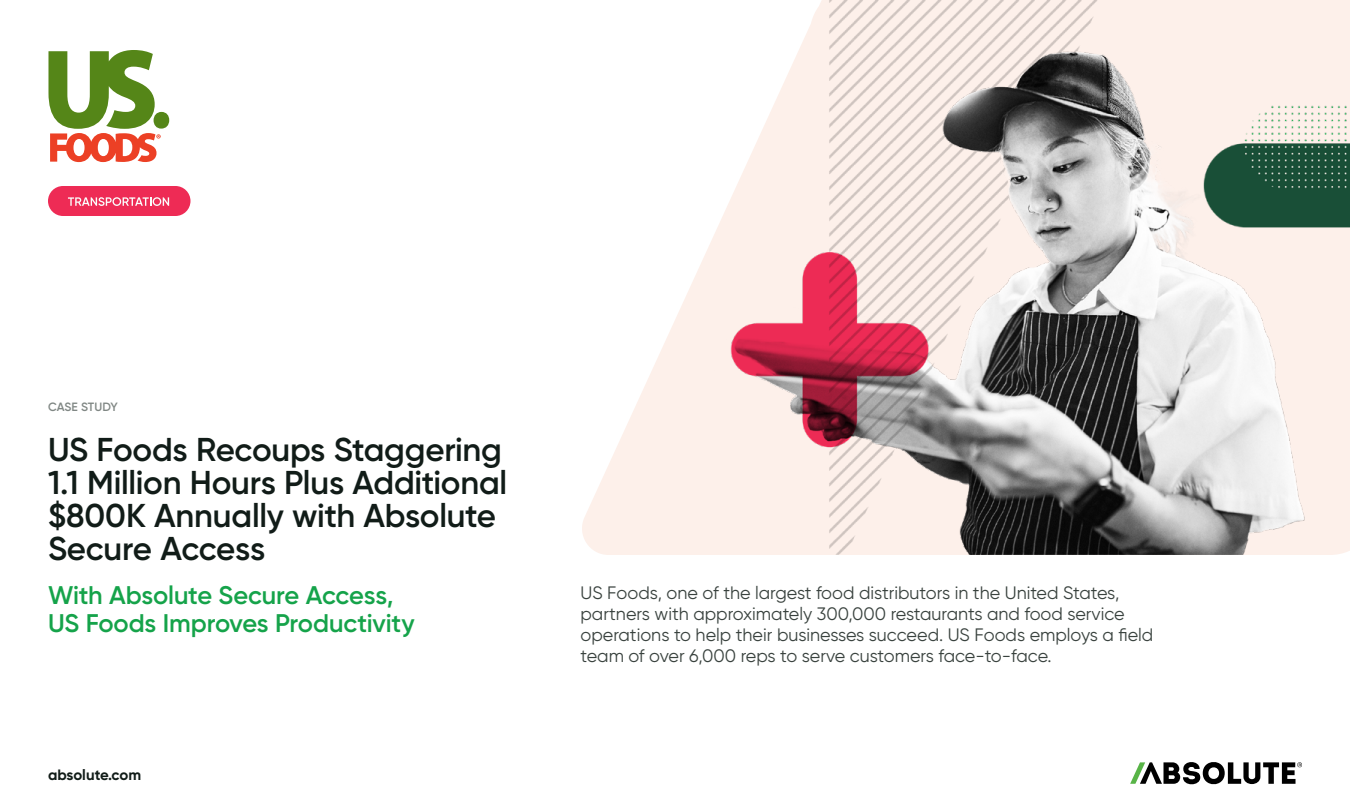
<style>
.page{position:relative;width:1350px;height:810px;background:#fff}
.page>*{position:absolute;margin:0;border:0;box-sizing:border-box;transform-origin:0 0}
.t1{font:600 33px/33px "Gilroy";letter-spacing:-.01em;color:#111c18}
.t2{font:600 25.5px/27px "Gilroy";letter-spacing:-.01em;color:#15a34a}
.t3{font:18px/21px "Gilroy";color:#39423e}
.t4{font:700 15px "Gilroy";color:#111c18}
.t5{font:600 12px "Gilroy";color:#808784}
</style>
<div class="page">
<svg style="left:1130px;top:762px;width:172px;height:22px"></svg>
<div style="left:154px;top:112px;width:15px;height:17px;background:#558618;border-radius:50%"></div>
<svg style="left:48px;top:50px;width:113px;height:112px"></svg>
<div style="left:48px;top:186px;width:142px;height:30px;background:#ee2b55;border-radius:15px"></div>
<svg style="left:68px;top:197px;width:101px;height:9px"></svg>
<img style="left:586px;top:0;width:764px;height:555px">
<p class="t5" style="left:48px;top:399px;width:71px">CASE STUDY</p>
<h1 class="t1" style="left:48px;top:433px;width:461px">US Foods Recoups Staggering<br>1.1 Million Hours Plus Additional $800K Annually with Absolute<br>Secure Access</h1>
<h2 class="t2" style="left:48px;top:582px;width:368px">With Absolute Secure Access,<br>US Foods Improves Productivity</h2>
<p class="t4" style="left:48px;top:765px;width:95px">absolute.com</p>
<p class="t3" style="left:580px;top:582px;width:574px">US Foods, one of the largest food distributors in the United States, partners with approximately 300,000 restaurants and food service operations to help their businesses succeed. US Foods employs a field team of over 6,000 reps to serve customers face-to-face.</p>
</div>
